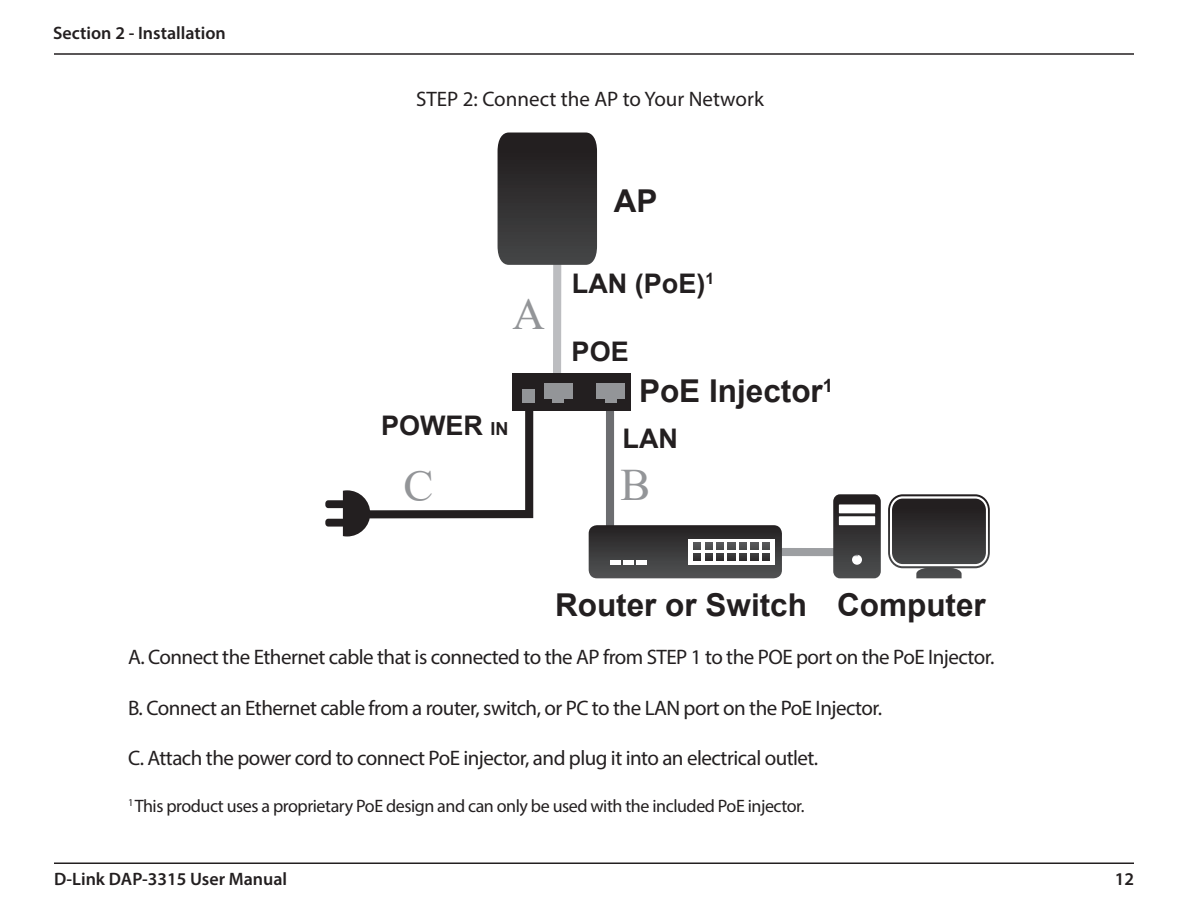
<style>
.page{position:relative;width:1188px;height:918px;background:#fff}
.page>*{position:absolute;margin:0;border:0;box-sizing:border-box;transform-origin:0 0}
.t1{font:45px "Times New Roman";color:#939598}
.t2{font:700 31.5px "Arial";color:#231f20}
.t3{font:700 27px "Arial";color:#231f20}
.t4{font:21px "Myriad Pro";letter-spacing:-.025em;color:#231f20}
.t5{font:21px "Myriad Pro";color:#231f20}
.t6{font:18px "Myriad Pro";letter-spacing:-.025em;color:#231f20}
.t7{font:600 18px "Myriad Pro";color:#231f20}
.s1{font-size:18px}
</style>
<div class="page">
<hr style="left:54px;top:53px;width:1080px;height:2px;background:#231f20">
<hr style="left:54px;top:862px;width:1080px;height:2px;background:#231f20">
<div style="left:553px;top:252px;width:8px;height:132px;background:#bcbdc0"></div>
<svg style="left:343px;top:410px;width:194px;height:126px"></svg>
<div style="left:325px;top:519px;width:31px;height:8px;background:#231f20;border-radius:3px"></div>
<div style="left:325px;top:500px;width:31px;height:8px;background:#231f20;border-radius:3px"></div>
<svg style="left:498px;top:133px;width:99px;height:132px;background:#333233"></svg>
<div style="left:762px;top:548px;width:96px;height:8px;background:#9d9fa2"></div>
<svg style="left:888px;top:494px;width:102px;height:84px;background:#565455"></svg>
<svg style="left:833px;top:494px;width:48px;height:84px"></svg>
<svg style="left:589px;top:380px;width:193px;height:198px"></svg>
<div style="left:610px;top:560px;width:10px;height:5px;background:#fff"></div>
<div style="left:623px;top:560px;width:10px;height:5px;background:#fff"></div>
<div style="left:636px;top:560px;width:10px;height:5px;background:#fff"></div>
<div style="left:512px;top:373px;width:118px;height:37px;background:#231f20"></div>
<div style="left:522px;top:389px;width:13px;height:14px;background:#939598"></div>
<div style="left:553px;top:389px;width:11px;height:14px;background:#939598"></div>
<div style="left:544px;top:384px;width:28px;height:15px;background:#939598"></div>
<div style="left:597px;top:384px;width:28px;height:15px;background:#939598"></div>
<div style="left:605px;top:389px;width:11px;height:14px;background:#939598"></div>
<p class="t7" style="left:53px;top:22px;width:174px">Section 2 - Installation</p>
<p class="t5" style="left:416px;top:86px;width:349px">STEP 2: Connect the AP to Your Network</p>
<h1 class="t1" style="left:513px;top:283px;width:34px">A</h1>
<p class="t3" style="left:381px;top:406px;width:129px">POWER <span class="s1">IN</span></p>
<h2 class="t2" style="left:614px;top:178px;width:45px">AP</h2>
<p class="t3" style="left:572px;top:264px;width:144px">LAN (PoE)<sup>1</sup></p>
<p class="t3" style="left:572px;top:333px;width:59px">POE</p>
<h2 class="t2" style="left:639px;top:369px;width:195px">PoE Injector<sup>1</sup></h2>
<p class="t3" style="left:623px;top:419px;width:57px">LAN</p>
<h1 class="t1" style="left:403px;top:454px;width:32px">C</h1>
<h1 class="t1" style="left:621px;top:453px;width:32px">B</h1>
<h2 class="t2" style="left:555px;top:583px;width:432px">Router or Switch Computer</h2>
<p class="t4" style="left:128px;top:644px;width:868px">A. Connect the Ethernet cable that is connected to the AP from STEP 1 to the POE port on the PoE Injector.</p>
<p class="t4" style="left:128px;top:695px;width:756px">B. Connect an Ethernet cable from a router, switch, or PC to the LAN port on the PoE Injector.</p>
<p class="t4" style="left:128px;top:745px;width:692px">C. Attach the power cord to connect PoE injector, and plug it into an electrical outlet.</p>
<p class="t6" style="left:128px;top:795px;width:678px"><sup>1</sup> This product uses a proprietary PoE design and can only be used with the included PoE injector.</p>
<p class="t7" style="left:54px;top:868px;width:235px">D-Link DAP-3315 User Manual</p>
<p class="t7" style="left:1115px;top:868px;width:21px">12</p>
</div>
